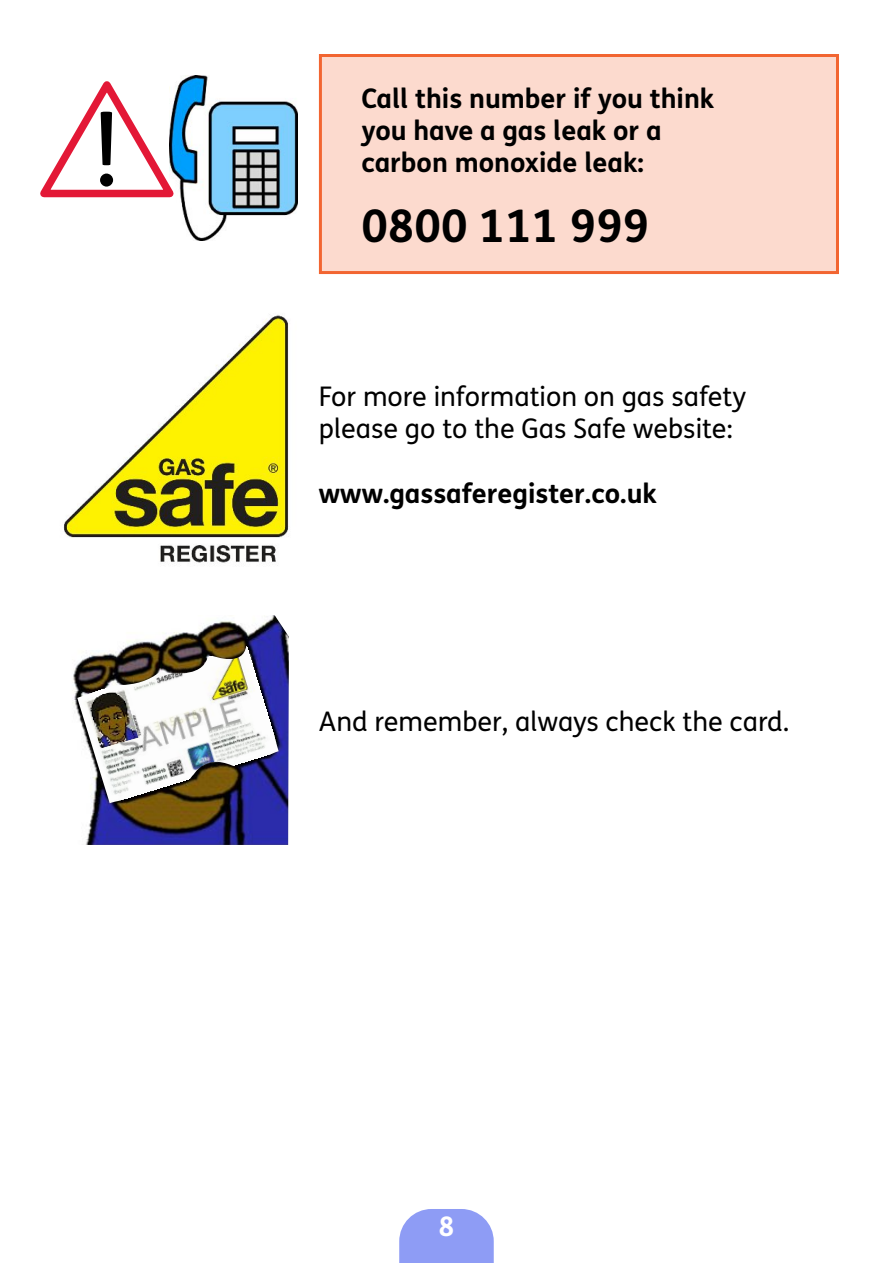
<style>
.page{position:relative;width:893px;height:1263px;background:#fff}
.page>*{position:absolute;margin:0;border:0;box-sizing:border-box;transform-origin:0 0}
.t1{font:102.6px "FS Me";color:#000}
.t2{font:700 45px "FS Me";color:#000}
.t3{font:27px/32.1px "FS Me";color:#000}
.t4{font:700 27px/32.1px "FS Me";color:#000}
.t5{font:700 27px "FS Me";color:#fff}
</style>
<div class="page">
<svg style="left:399px;top:1209px;width:95px;height:54px"></svg>
<div style="left:319px;top:54px;width:520px;height:220px;border:3px solid #f26531"></div>
<img style="left:181px;top:75px;width:117px;height:165px">
<svg style="left:40px;top:75px;width:143px;height:126px"></svg>
<img style="left:72px;top:615px;width:217px;height:230px">
<img style="left:77px;top:646px;width:202px;height:157px">
<img style="left:87px;top:688px;width:52px;height:60px">
<img style="left:63px;top:314px;width:226px;height:249px">
<h1 class="t1" style="left:91px;top:109px;width:33px">!</h1>
<p class="t4" style="left:361px;top:85px;width:354px">Call this number if you think you have a gas leak or a carbon monoxide leak:</p>
<h2 class="t2" style="left:361px;top:208px;width:290px">0800 111 999</h2>
<p class="t3" style="left:319px;top:383px;width:429px">For more information on gas safety please go to the Gas Safe website:</p>
<p class="t4" style="left:319px;top:480px;width:339px">www.gassaferegister.co.uk</p>
<p class="t3" style="left:319px;top:708px;width:472px">And remember, always check the card.</p>
<p class="t5" style="left:438px;top:1216px;width:17px">8</p>
</div>
